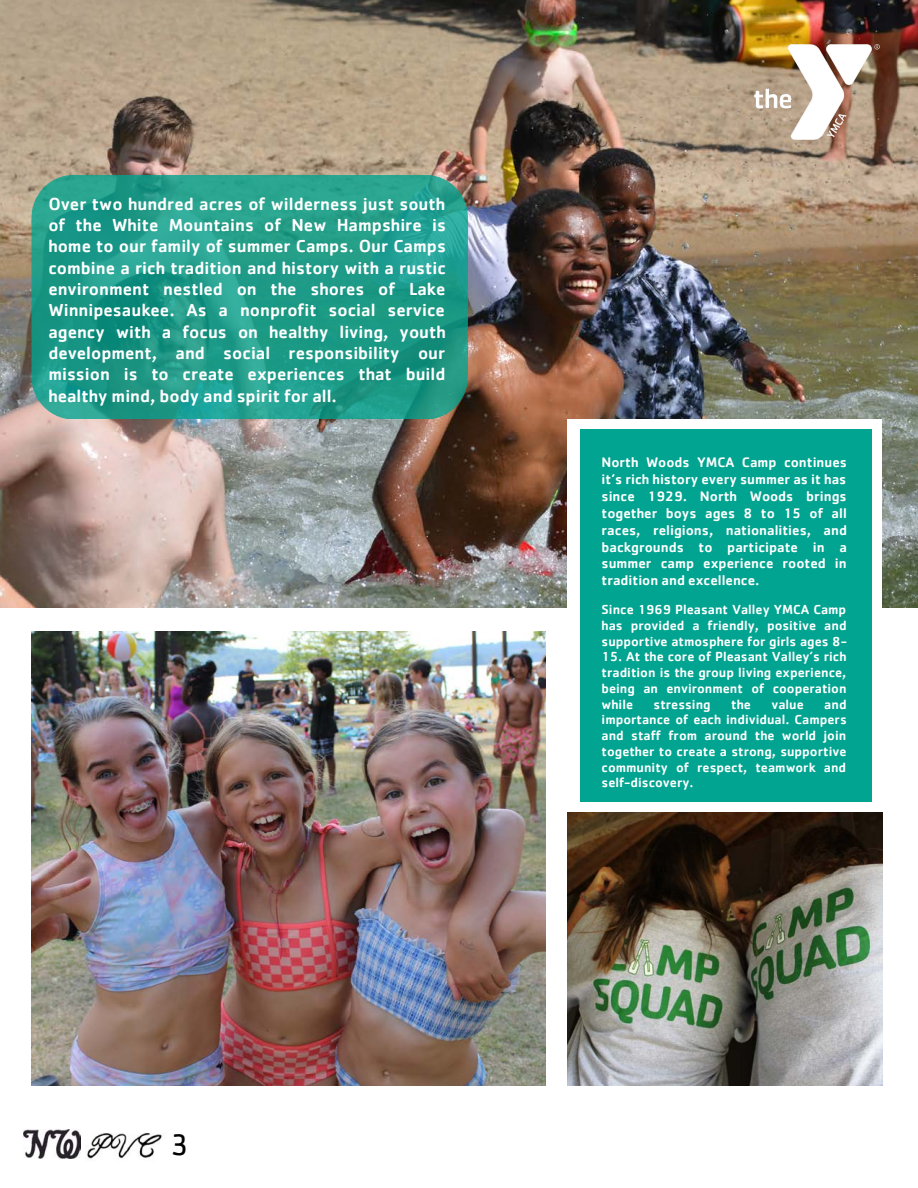
<style>
.page{position:relative;width:918px;height:1188px;background:#fff}
.page>*{position:absolute;margin:0;border:0;box-sizing:border-box;transform-origin:0 0}
.t1{font:31.05px "Cachet";color:#000}
.t2{font:500 18px/21.3px "Cachet";color:#fff;text-align:justify}
.t3{font:500 14.25px/16.8px "Cachet";color:#fff;text-align:justify}
.t4{font:500 13.65px/15.8px "Cachet";color:#fff;text-align:justify}
</style>
<div class="page">
<img style="left:24px;top:1130px;width:56px;height:29px">
<img style="left:87px;top:1133px;width:75px;height:26px">
<img style="left:0;top:0;width:918px;height:607px">
<svg style="left:31px;top:175px;width:437px;height:244px;background:#229b89"></svg>
<img style="left:753px;top:42px;width:128px;height:99px">
<img style="left:31px;top:631px;width:515px;height:455px">
<div style="left:568px;top:420px;width:313px;height:391px;background:#fff"></div>
<div style="left:580px;top:429px;width:292px;height:372px;background:#01a490"></div>
<img style="left:568px;top:813px;width:315px;height:273px">
<p class="t2" style="left:48px;top:192px;width:399px">Over two hundred acres of wilderness just south of the White Mountains of New Hampshire is home to our family of summer Camps. Our Camps combine a rich tradition and history with a rustic environment nestled on the shores of Lake Winnipesaukee. As a nonprofit social service agency with a focus on healthy living, youth development, and social responsibility our mission is to create experiences that build healthy mind, body and spirit for all.</p>
<h1 class="t1" style="left:170px;top:1130px;width:20px">3</h1>
<p class="t3" style="left:602px;top:453px;width:247px">North Woods YMCA Camp continues it’s rich history every summer as it has since 1929. North Woods brings together boys ages 8 to 15 of all races, religions, nationalities, and backgrounds to participate in a summer camp experience rooted in tradition and excellence.</p>
<p class="t4" style="left:602px;top:601px;width:247px">Since 1969 Pleasant Valley YMCA Camp has provided a friendly, positive and supportive atmosphere for girls ages 8-</p>
<p class="t4" style="left:602px;top:648px;width:246px">15. At the core of Pleasant Valley’s rich tradition is the group living experience, being an environment of cooperation while</p>
<p class="t4" style="left:602px;top:696px;width:247px;text-indent:223px">and importance of each individual. Campers and staff from around the world join together to create a strong, supportive community of respect, teamwork and self-discovery.</p>
<p class="t4" style="left:654px;top:696px;width:59px">stressing</p>
<p class="t4" style="left:731px;top:696px;width:21px">the</p>
<p class="t4" style="left:771px;top:696px;width:34px">value</p>
</div>
